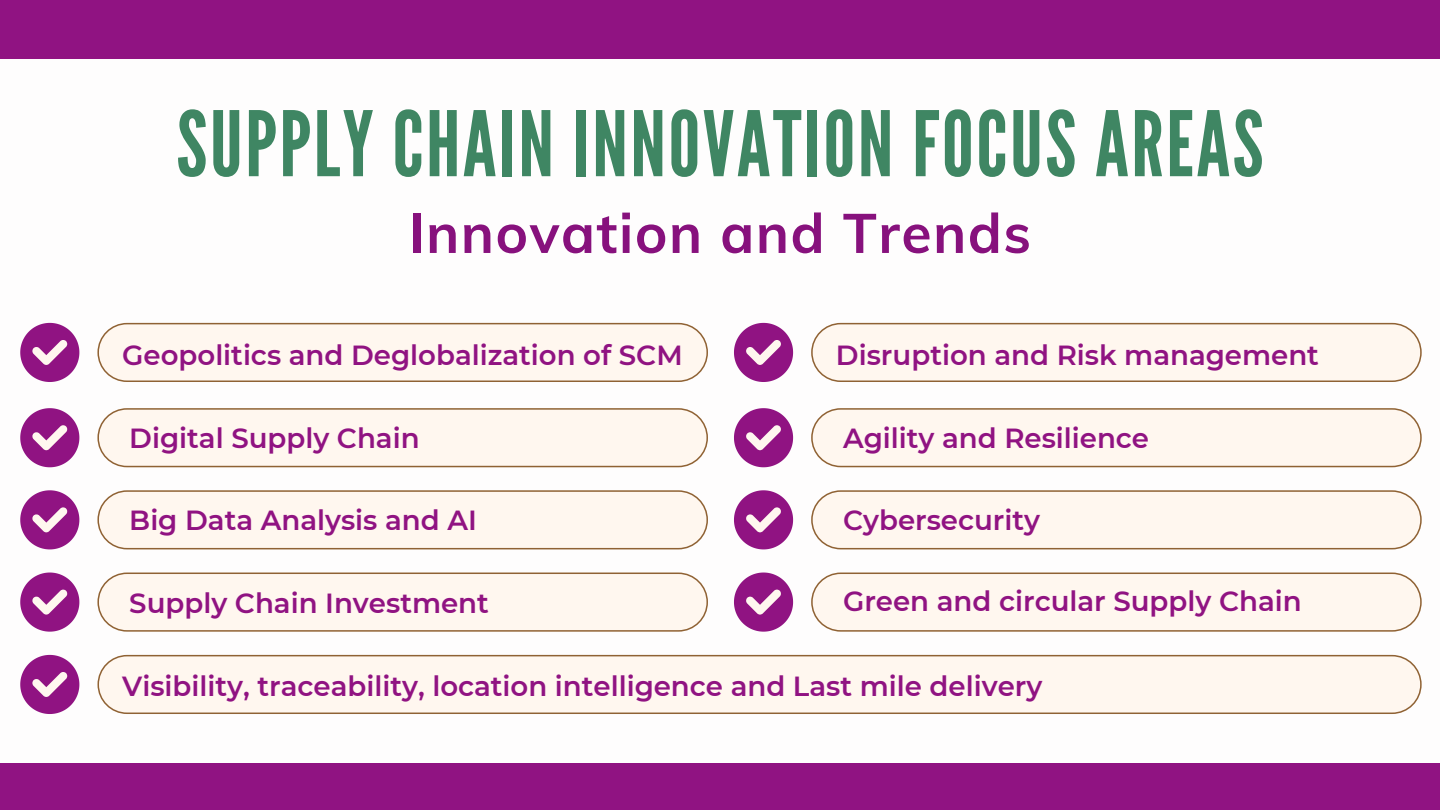
<style>
.page{position:relative;width:1440px;height:810px;background:#fff}
.page>*{position:absolute;margin:0;border:0;box-sizing:border-box;transform-origin:0 0}
.t1{font:90px "League Gothic";letter-spacing:.03em;color:#3f8663}
.t2{font:700 55px "Muli";letter-spacing:.03em;color:#87117d}
.t3{font:600 27.6px "Montserrat";color:#901382}
</style>
<div class="page">
<svg style="left:20px;top:323px;width:59px;height:59px"></svg>
<svg style="left:97px;top:323px;width:611px;height:59px"></svg>
<svg style="left:20px;top:408px;width:59px;height:59px"></svg>
<svg style="left:97px;top:408px;width:611px;height:59px"></svg>
<svg style="left:20px;top:490px;width:59px;height:59px"></svg>
<svg style="left:97px;top:490px;width:611px;height:59px"></svg>
<svg style="left:20px;top:573px;width:59px;height:59px"></svg>
<svg style="left:97px;top:573px;width:611px;height:59px"></svg>
<svg style="left:20px;top:655px;width:59px;height:59px"></svg>
<svg style="left:98px;top:655px;width:1324px;height:59px"></svg>
<div style="left:0;top:0;width:1440px;height:58px;background:#901382"></div>
<div style="left:0;top:764px;width:1440px;height:46px;background:#901382"></div>
<svg style="left:734px;top:323px;width:59px;height:59px"></svg>
<svg style="left:811px;top:323px;width:611px;height:59px"></svg>
<svg style="left:734px;top:408px;width:59px;height:59px"></svg>
<svg style="left:811px;top:408px;width:611px;height:59px"></svg>
<svg style="left:734px;top:490px;width:59px;height:59px"></svg>
<svg style="left:811px;top:490px;width:611px;height:59px"></svg>
<svg style="left:734px;top:573px;width:59px;height:59px"></svg>
<svg style="left:811px;top:573px;width:611px;height:59px"></svg>
<h1 class="t1" style="left:176px;top:92px;width:1089px">SUPPLY CHAIN INNOVATION FOCUS AREAS</h1>
<p class="t2" style="left:409px;top:198px;width:623px">Innovation and Trends</p>
<h2 class="t3" style="left:122px;top:338px;width:562px">Geopolitics and Deglobalization of SCM</h2>
<p class="t3" style="left:836px;top:338px;width:485px">Disruption and Risk management</p>
<p class="t3" style="left:129px;top:421px;width:292px">Digital Supply Chain</p>
<p class="t3" style="left:843px;top:421px;width:308px">Agility and Resilience</p>
<p class="t3" style="left:129px;top:504px;width:349px">Big Data Analysis and AI</p>
<p class="t3" style="left:843px;top:503px;width:199px">Cybersecurity</p>
<p class="t3" style="left:129px;top:586px;width:361px">Supply Chain Investment</p>
<p class="t3" style="left:843px;top:585px;width:460px">Green and circular Supply Chain</p>
<p class="t3" style="left:122px;top:669px;width:922px">Visibility, traceability, location intelligence and Last mile delivery</p>
</div>
